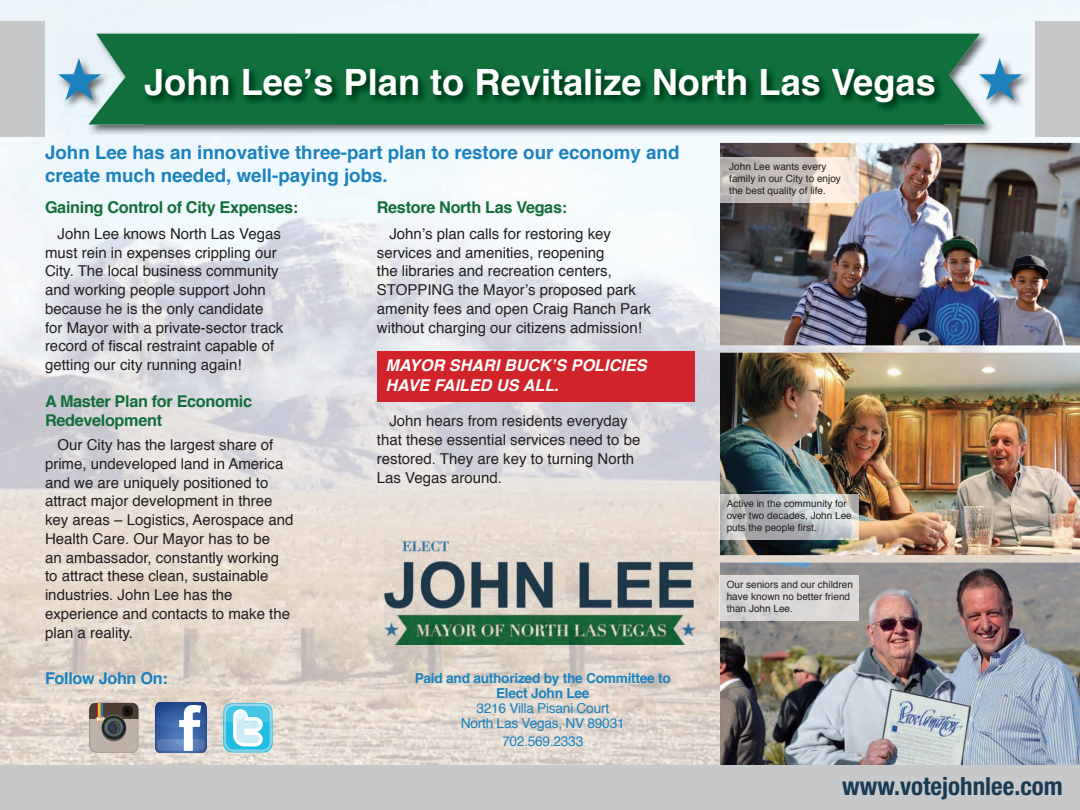
<style>
.page{position:relative;width:1080px;height:810px;background:#fff}
.page>*{position:absolute;margin:0;border:0;box-sizing:border-box;transform-origin:0 0}
.t1{font:700 36.25px "Helvetica";color:#fff}
.t2{font:700 condensed 25px "Helvetica Neue";color:#183b53}
.t3{font:700 18.75px/23.8px "Helvetica";color:#1b82be}
.t4{font:700 16.25px/18.8px "Helvetica";letter-spacing:-.02em;color:#126e3a}
.t5{font:italic 700 16.25px/20px "Helvetica";color:#fff}
.t6{font:700 16.25px "Helvetica";letter-spacing:-.02em;color:#1980bf}
.t7{font:15px/18.8px "Helvetica";color:#231f20}
.t8{font:13.75px/15px "Helvetica";letter-spacing:-.02em;color:#1b82be;text-align:center}
.t9{font:700 13.75px/15px "Helvetica";letter-spacing:-.02em;color:#1b82be;text-align:center}
.t10{font:10px/12px "Helvetica";color:#231f20}
</style>
<div class="page">
<img style="left:0;top:0;width:1080px;height:765px">
<img style="left:720px;top:562px;width:360px;height:203px">
<img style="left:56px;top:31px;width:89px;height:105px">
<img style="left:145px;top:31px;width:887px;height:34px">
<img style="left:944px;top:65px;width:88px;height:71px">
<img style="left:145px;top:125px;width:799px;height:11px">
<svg style="left:88px;top:34px;width:897px;height:91px;background:#1d7646"></svg>
<svg style="left:979px;top:58px;width:43px;height:42px;background:#95bcd4"></svg>
<svg style="left:58px;top:58px;width:43px;height:42px;background:#91bad2"></svg>
<div style="left:0;top:765px;width:1080px;height:45px;background:#c7c8ca"></div>
<div style="left:0;top:21px;width:45px;height:116px;background:#c7c8ca"></div>
<div style="left:1035px;top:21px;width:45px;height:116px;background:#c7c8ca"></div>
<img style="left:143px;top:67px;width:801px;height:46px">
<img style="left:720px;top:353px;width:360px;height:202px">
<img style="left:720px;top:143px;width:360px;height:202px">
<img style="left:720px;top:158px;width:139px;height:45px">
<img style="left:384px;top:540px;width:312px;height:104px">
<img style="left:720px;top:495px;width:139px;height:45px">
<img style="left:720px;top:575px;width:139px;height:45px">
<div style="left:377px;top:351px;width:318px;height:50px;background:#d1232a"></div>
<svg style="left:156px;top:702px;width:50px;height:51px"></svg>
<svg style="left:223px;top:703px;width:50px;height:50px;background:#87d7eb"></svg>
<svg style="left:89px;top:703px;width:49px;height:50px;background:#827a71"></svg>
<h1 class="t1" style="left:144px;top:53px;width:793px">John Lee’s Plan to Revitalize North Las Vegas</h1>
<p class="t3" style="left:45px;top:140px;width:636px">John Lee has an innovative three-part plan to restore our economy and create much needed, well-paying jobs.</p>
<p class="t4" style="left:45px;top:198px;width:255px">Gaining Control of City Expenses:</p>
<p class="t4" style="left:377px;top:198px;width:192px">Restore North Las Vegas:</p>
<p class="t7" style="left:45px;top:225px;width:240px;text-indent:13px">John Lee knows North Las Vegas must rein in expenses crippling our City. The local business community and working people support John because he is the only candidate for Mayor with a private-sector track record of fiscal restraint capable of getting our city running again!</p>
<p class="t4" style="left:45px;top:392px;width:209px">A Master Plan for Economic<br>Redevelopment</p>
<p class="t7" style="left:45px;top:436px;width:250px;text-indent:13px">Our City has the largest share of prime, undeveloped land in America and we are uniquely positioned to attract major development in three key areas – Logistics, Aerospace and<br>Health Care. Our Mayor has to be<br>an ambassador, constantly working to attract these clean, sustainable industries. John Lee has the experience and contacts to make the plan a reality.</p>
<p class="t6" style="left:45px;top:665px;width:124px">Follow John On:</p>
<p class="t7" style="left:377px;top:225px;width:276px;text-indent:13px">John’s plan calls for restoring key services and amenities, reopening<br>the libraries and recreation centers, STOPPING the Mayor’s proposed park amenity fees and open Craig Ranch Park without charging our citizens admission!</p>
<p class="t5" style="left:385px;top:355px;width:263px">MAYOR SHARI BUCK’S POLICIES<br>HAVE FAILED US ALL.</p>
<p class="t7" style="left:377px;top:412px;width:265px;text-indent:13px">John hears from residents everyday that these essential services need to be restored. They are key to turning North Las Vegas around.</p>
<p class="t9" style="left:415px;top:671px;width:258px">Paid and authorized by the Committee to<br>Elect John Lee</p>
<p class="t8" style="left:461px;top:701px;width:165px">3216 Villa Pisani Court<br>North Las Vegas, NV 89031</p>
<p class="t8" style="left:502px;top:734px;width:83px">702.569.2333</p>
<p class="t10" style="left:729px;top:161px;width:113px">John Lee wants every family in our City to enjoy the best quality of life.</p>
<p class="t10" style="left:727px;top:498px;width:127px">Active in the community for over two decades, John Lee puts the people first.</p>
<p class="t10" style="left:727px;top:578px;width:128px">Our seniors and our children have known no better friend than John Lee.</p>
<h2 class="t2" style="left:842px;top:771px;width:222px">www.votejohnlee.com</h2>
</div>
